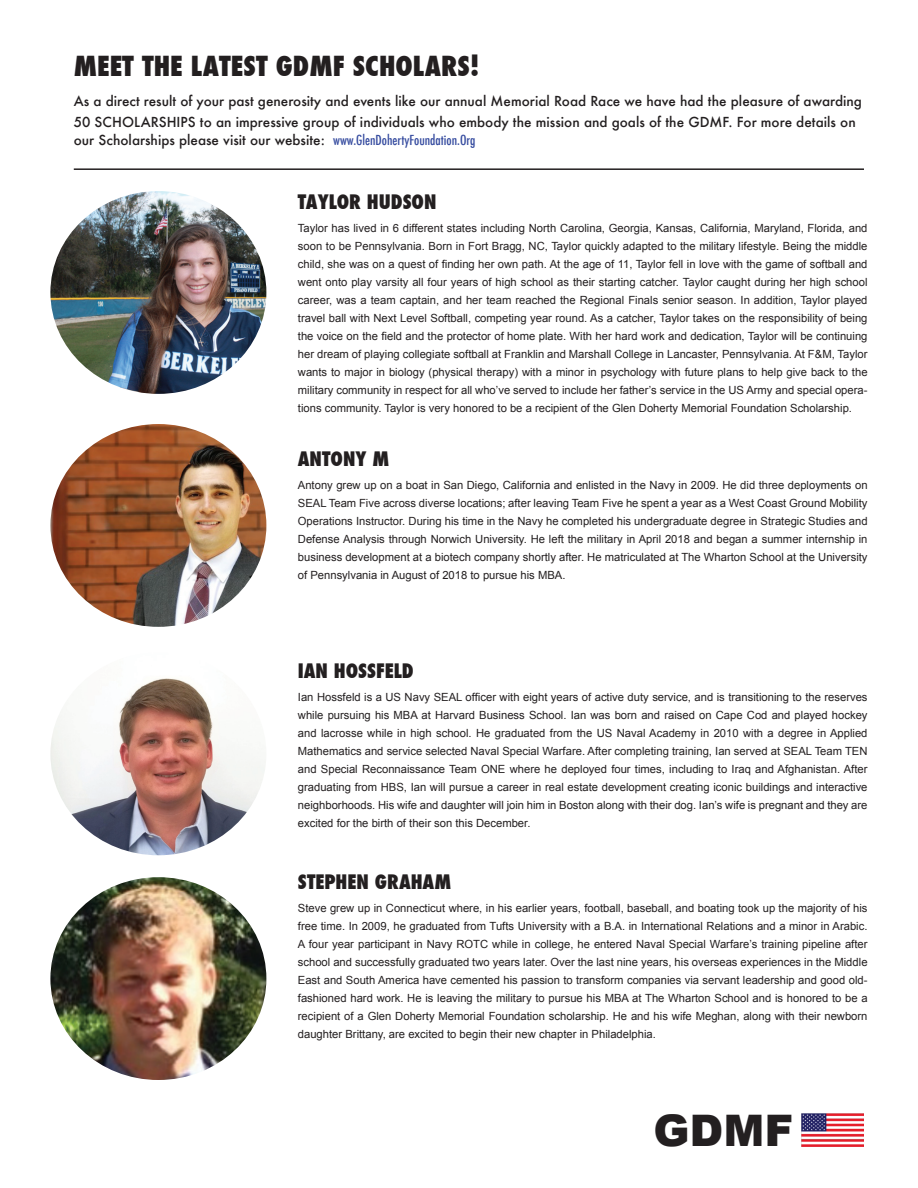
<style>
.page{position:relative;width:918px;height:1188px;background:#fff}
.page>*{position:absolute;margin:0;border:0;box-sizing:border-box;transform-origin:0 0}
.t1{font:900 43.5px "Arial";color:#231f20}
.t2{font:800 condensed 27px "Futura";color:#231f20}
.t3{font:800 condensed 19.5px "Futura";color:#231f20}
.t4{font:500 13.5px/21px "Futura";color:#231f20}
.t5{font:11.25px/18px "Arial";color:#231f20;text-align:justify}
.s1{font-stretch:condensed;color:#354b9f}
</style>
<div class="page">
<img style="left:50px;top:191px;width:216px;height:203px">
<img style="left:50px;top:424px;width:216px;height:203px">
<img style="left:50px;top:678px;width:216px;height:177px">
<img style="left:50px;top:877px;width:216px;height:203px">
<img style="left:802px;top:1113px;width:62px;height:33px">
<hr style="left:74px;top:168px;width:790px;height:2px;background:#231f20">
<h2 class="t2" style="left:74px;top:48px;width:407px">MEET THE LATEST GDMF SCHOLARS!</h2>
<p class="t4" style="left:74px;top:91px;width:790px">As a direct result of your past generosity and events like our annual Memorial Road Race we have had the pleasure of awarding<br>50 SCHOLARSHIPS to an impressive group of individuals who embody the mission and goals of the GDMF. For more details on</p>
<p class="t4" style="left:74px;top:130px;width:403px">our Scholarships please visit our website: <span class="s1">www.GlenDohertyFoundation.Org</span></p>
<h3 class="t3" style="left:298px;top:188px;width:140px">TAYLOR HUDSON</h3>
<p class="t5" style="left:298px;top:219px;width:571px">Taylor has lived in 6 different states including North Carolina, Georgia, Kansas, California, Maryland, Florida, and soon to be Pennsylvania. Born in Fort Bragg, NC, Taylor quickly adapted to the military lifestyle. Being the middle child, she was on a quest of finding her own path. At the age of 11, Taylor fell in love with the game of softball and went onto play varsity all four years of high school as their starting catcher. Taylor caught during her high school career, was a team captain, and her team reached the Regional Finals senior season. In addition, Taylor played travel ball with Next Level Softball, competing year round. As a catcher, Taylor takes on the responsibility of being the voice on the field and the protector of home plate. With her hard work and dedication, Taylor will be continuing her dream of playing collegiate softball at Franklin and Marshall College in Lancaster, Pennsylvania. At F&amp;M, Taylor wants to major in biology (physical therapy) with a minor in psychology with future plans to help give back to the military community in respect for all who’ve served to include her father’s service in the US Army and special opera&shy;tions community. Taylor is very honored to be a recipient of the Glen Doherty Memorial Foundation Scholarship.</p>
<h3 class="t3" style="left:298px;top:445px;width:93px">ANTONY M</h3>
<p class="t5" style="left:298px;top:477px;width:571px">Antony grew up on a boat in San Diego, California and enlisted in the Navy in 2009. He did three deployments on SEAL Team Five across diverse locations; after leaving Team Five he spent a year as a West Coast Ground Mobility Operations Instructor. During his time in the Navy he completed his undergraduate degree in Strategic Studies and Defense Analysis through Norwich University. He left the military in April 2018 and began a summer internship in business development at a biotech company shortly after. He matriculated at The Wharton School at the University of Pennsylvania in August of 2018 to pursue his MBA.</p>
<h3 class="t3" style="left:298px;top:657px;width:117px">IAN HOSSFELD</h3>
<p class="t5" style="left:298px;top:688px;width:571px">Ian Hossfeld is a US Navy SEAL officer with eight years of active duty service, and is transitioning to the reserves while pursuing his MBA at Harvard Business School. Ian was born and raised on Cape Cod and played hockey and lacrosse while in high school. He graduated from the US Naval Academy in 2010 with a degree in Applied Mathematics and service selected Naval Special Warfare. After completing training, Ian served at SEAL Team TEN and Special Reconnaissance Team ONE where he deployed four times, including to Iraq and Afghanistan. After graduating from HBS, Ian will pursue a career in real estate development creating iconic buildings and interactive neighborhoods. His wife and daughter will join him in Boston along with their dog. Ian’s wife is pregnant and they are excited for the birth of their son this December.</p>
<h3 class="t3" style="left:298px;top:868px;width:155px">STEPHEN GRAHAM</h3>
<p class="t5" style="left:298px;top:899px;width:571px">Steve grew up in Connecticut where, in his earlier years, football, baseball, and boating took up the majority of his free time. In 2009, he graduated from Tufts University with a B.A. in International Relations and a minor in Arabic.<br>A four year participant in Navy ROTC while in college, he entered Naval Special Warfare’s training pipeline after school and successfully graduated two years later. Over the last nine years, his overseas experiences in the Middle East and South America have cemented his passion to transform companies via servant leadership and good old&shy;fashioned hard work. He is leaving the military to pursue his MBA at The Wharton School and is honored to be a recipient of a Glen Doherty Memorial Foundation scholarship. He and his wife Meghan, along with their newborn daughter Brittany, are excited to begin their new chapter in Philadelphia.</p>
<h1 class="t1" style="left:653px;top:1099px;width:142px">GDMF</h1>
</div>
